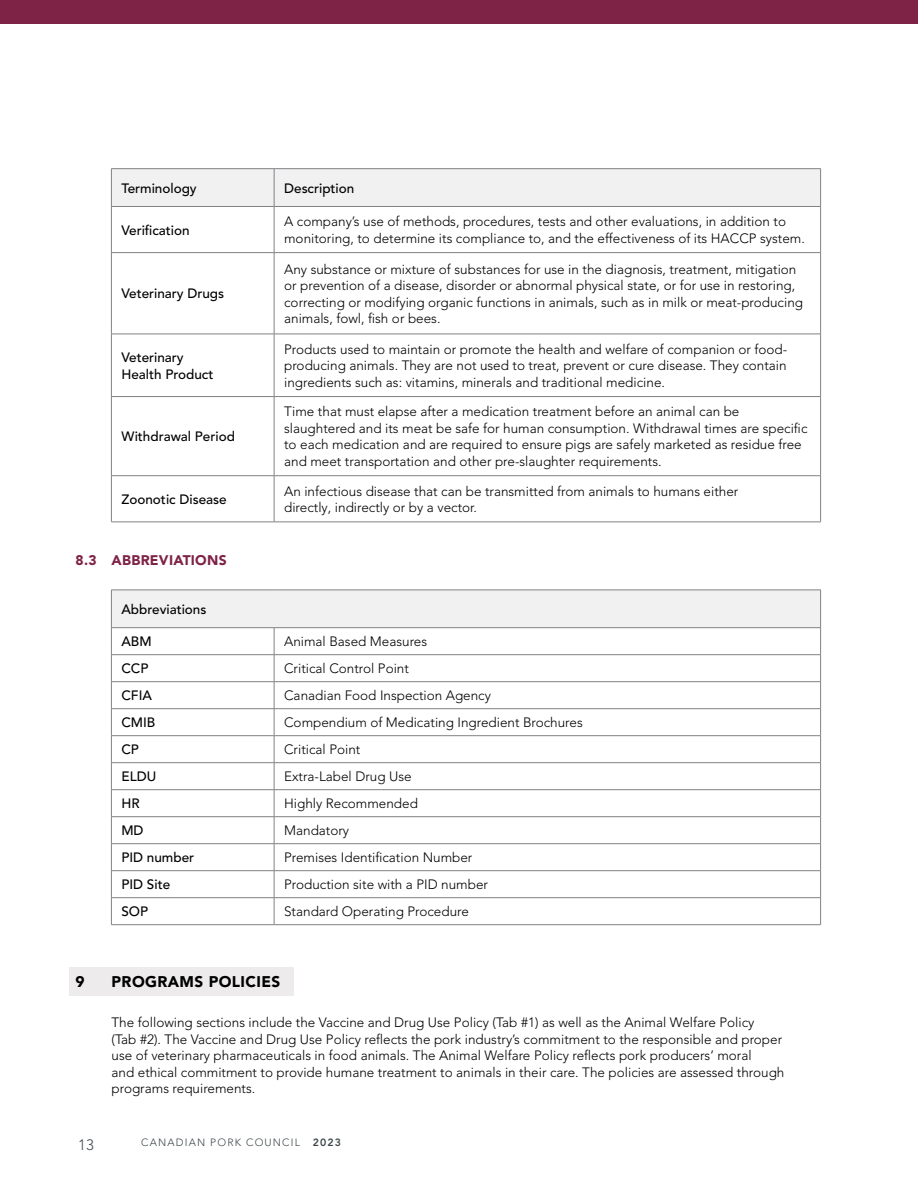
<style>
.page{position:relative;width:918px;height:1188px;background:#fff}
.page>*{position:absolute;margin:0;border:0;box-sizing:border-box;transform-origin:0 0}
.t1{font:900 15.3px "Avenir LT Pro";letter-spacing:.025em;color:#000}
.t2{font:300 15px "Avenir LT Pro";color:#3f494d}
.t3{font:900 13.8px "Avenir LT Pro";letter-spacing:.02em;color:#7e2346}
.t4{font:300 13.5px/16.5px "Avenir LT Pro";color:#000}
.t5{font:500 13.5px/16.5px "Avenir LT Pro";color:#000}
.t6{font:300 10.5px "Avenir LT Pro";letter-spacing:.11em;color:#3f494d}
.s1{font-weight:800}
</style>
<div class="page">
<div style="left:0;top:0;width:918px;height:24px;background:#7e2346"></div>
<div style="left:69px;top:967px;width:224px;height:29px;background:#edebec"></div>
<div style="left:112px;top:169px;width:708px;height:37px;background:#f1f1f2"></div>
<hr style="left:111px;top:168px;width:163px;height:1px;background:#808285">
<hr style="left:111px;top:169px;width:1px;height:37px;background:#808285">
<hr style="left:274px;top:168px;width:547px;height:1px;background:#808285">
<hr style="left:274px;top:169px;width:1px;height:37px;background:#808285">
<hr style="left:820px;top:169px;width:1px;height:37px;background:#808285">
<hr style="left:111px;top:206px;width:163px;height:1px;background:#808285">
<hr style="left:111px;top:207px;width:1px;height:45px;background:#808285">
<hr style="left:274px;top:206px;width:547px;height:1px;background:#808285">
<hr style="left:274px;top:207px;width:1px;height:45px;background:#808285">
<hr style="left:820px;top:207px;width:1px;height:45px;background:#808285">
<hr style="left:111px;top:252px;width:163px;height:1px;background:#808285">
<hr style="left:111px;top:253px;width:1px;height:81px;background:#808285">
<hr style="left:274px;top:252px;width:547px;height:1px;background:#808285">
<hr style="left:274px;top:253px;width:1px;height:81px;background:#808285">
<hr style="left:820px;top:253px;width:1px;height:81px;background:#808285">
<hr style="left:111px;top:334px;width:163px;height:1px;background:#808285">
<hr style="left:111px;top:334px;width:1px;height:62px;background:#808285">
<hr style="left:274px;top:334px;width:547px;height:1px;background:#808285">
<hr style="left:274px;top:334px;width:1px;height:62px;background:#808285">
<hr style="left:820px;top:334px;width:1px;height:62px;background:#808285">
<hr style="left:111px;top:396px;width:163px;height:1px;background:#808285">
<hr style="left:111px;top:397px;width:1px;height:79px;background:#808285">
<hr style="left:274px;top:396px;width:547px;height:1px;background:#808285">
<hr style="left:274px;top:397px;width:1px;height:79px;background:#808285">
<hr style="left:820px;top:397px;width:1px;height:79px;background:#808285">
<hr style="left:111px;top:475px;width:163px;height:1px;background:#808285">
<hr style="left:111px;top:476px;width:1px;height:46px;background:#808285">
<hr style="left:274px;top:475px;width:547px;height:1px;background:#808285">
<hr style="left:274px;top:476px;width:1px;height:46px;background:#808285">
<hr style="left:820px;top:476px;width:1px;height:46px;background:#808285">
<hr style="left:111px;top:522px;width:163px;height:1px;background:#808285">
<hr style="left:274px;top:522px;width:547px;height:1px;background:#808285">
<div style="left:111px;top:590px;width:710px;height:38px;background:#f1f1f2"></div>
<hr style="left:111px;top:590px;width:163px;height:1px;background:#808285">
<hr style="left:111px;top:590px;width:1px;height:37px;background:#808285">
<hr style="left:274px;top:590px;width:547px;height:1px;background:#808285">
<hr style="left:820px;top:590px;width:1px;height:37px;background:#808285">
<hr style="left:111px;top:627px;width:163px;height:1px;background:#808285">
<hr style="left:274px;top:627px;width:547px;height:1px;background:#808285">
<hr style="left:111px;top:654px;width:163px;height:1px;background:#808285">
<hr style="left:274px;top:654px;width:547px;height:1px;background:#808285">
<hr style="left:111px;top:681px;width:163px;height:1px;background:#808285">
<hr style="left:274px;top:681px;width:547px;height:1px;background:#808285">
<hr style="left:111px;top:708px;width:163px;height:1px;background:#808285">
<hr style="left:274px;top:708px;width:547px;height:1px;background:#808285">
<hr style="left:111px;top:735px;width:163px;height:1px;background:#808285">
<hr style="left:274px;top:735px;width:547px;height:1px;background:#808285">
<hr style="left:111px;top:762px;width:163px;height:1px;background:#808285">
<hr style="left:274px;top:762px;width:547px;height:1px;background:#808285">
<hr style="left:111px;top:789px;width:163px;height:1px;background:#808285">
<hr style="left:274px;top:789px;width:547px;height:1px;background:#808285">
<hr style="left:111px;top:816px;width:163px;height:1px;background:#808285">
<hr style="left:274px;top:816px;width:547px;height:1px;background:#808285">
<hr style="left:111px;top:843px;width:163px;height:1px;background:#808285">
<hr style="left:274px;top:843px;width:547px;height:1px;background:#808285">
<hr style="left:111px;top:870px;width:163px;height:1px;background:#808285">
<hr style="left:274px;top:870px;width:547px;height:1px;background:#808285">
<hr style="left:111px;top:897px;width:163px;height:1px;background:#808285">
<svg style="left:111px;top:628px;width:1px;height:296px"></svg>
<hr style="left:274px;top:897px;width:547px;height:1px;background:#808285">
<svg style="left:274px;top:628px;width:1px;height:296px"></svg>
<svg style="left:820px;top:628px;width:1px;height:296px"></svg>
<hr style="left:111px;top:924px;width:163px;height:1px;background:#808285">
<hr style="left:274px;top:924px;width:547px;height:1px;background:#808285">
<p class="t5" style="left:121px;top:180px;width:77px">Terminology</p>
<p class="t5" style="left:284px;top:180px;width:72px">Description</p>
<p class="t5" style="left:121px;top:222px;width:70px">Verification</p>
<p class="t4" style="left:284px;top:214px;width:522px">A company’s use of methods, procedures, tests and other evaluations, in addition to monitoring, to determine its compliance to, and the effectiveness of its HACCP system.</p>
<p class="t5" style="left:121px;top:286px;width:104px">Veterinary Drugs</p>
<p class="t4" style="left:284px;top:261px;width:520px">Any substance or mixture of substances for use in the diagnosis, treatment, mitigation or prevention of a disease, disorder or abnormal physical state, or for use in restoring, correcting or modifying organic functions in animals, such as in milk or meat-producing animals, fowl, fish or bees.</p>
<p class="t5" style="left:121px;top:349px;width:94px">Veterinary<br>Health Product</p>
<p class="t4" style="left:284px;top:341px;width:505px;text-align:justify">Products used to maintain or promote the health and welfare of companion or food&shy;producing animals. They are not used to treat, prevent or cure disease. They contain ingredients such as: vitamins, minerals and traditional medicine.</p>
<p class="t5" style="left:121px;top:429px;width:115px">Withdrawal Period</p>
<p class="t4" style="left:284px;top:404px;width:525px">Time that must elapse after a medication treatment before an animal can be slaughtered and its meat be safe for human consumption. Withdrawal times are specific to each medication and are required to ensure pigs are safely marketed as residue free and meet transportation and other pre-slaughter requirements.</p>
<p class="t5" style="left:121px;top:491px;width:107px">Zoonotic Disease</p>
<p class="t4" style="left:284px;top:483px;width:456px">An infectious disease that can be transmitted from animals to humans either directly, indirectly or by a vector.</p>
<p class="t3" style="left:76px;top:552px;width:153px">8.3 ABBREVIATIONS</p>
<p class="t5" style="left:121px;top:601px;width:87px">Abbreviations</p>
<p class="t5" style="left:121px;top:634px;width:32px">ABM</p>
<p class="t4" style="left:284px;top:633px;width:145px">Animal Based Measures</p>
<p class="t5" style="left:121px;top:661px;width:29px">CCP</p>
<p class="t4" style="left:284px;top:660px;width:126px">Critical Control Point</p>
<p class="t5" style="left:121px;top:688px;width:32px">CFIA</p>
<p class="t4" style="left:284px;top:687px;width:208px">Canadian Food Inspection Agency</p>
<p class="t5" style="left:121px;top:715px;width:35px">CMIB</p>
<p class="t4" style="left:284px;top:714px;width:300px">Compendium of Medicating Ingredient Brochures</p>
<p class="t5" style="left:121px;top:742px;width:19px">CP</p>
<p class="t4" style="left:284px;top:741px;width:78px">Critical Point</p>
<p class="t5" style="left:121px;top:769px;width:36px">ELDU</p>
<p class="t4" style="left:284px;top:768px;width:129px">Extra-Label Drug Use</p>
<p class="t5" style="left:121px;top:796px;width:20px">HR</p>
<p class="t4" style="left:284px;top:795px;width:135px">Highly Recommended</p>
<p class="t5" style="left:121px;top:823px;width:24px">MD</p>
<p class="t4" style="left:284px;top:822px;width:67px">Mandatory</p>
<p class="t5" style="left:121px;top:850px;width:74px">PID number</p>
<p class="t4" style="left:284px;top:849px;width:190px">Premises Identification Number</p>
<p class="t5" style="left:121px;top:877px;width:50px">PID Site</p>
<p class="t4" style="left:284px;top:876px;width:205px">Production site with a PID number</p>
<p class="t5" style="left:121px;top:904px;width:28px">SOP</p>
<p class="t4" style="left:284px;top:903px;width:186px">Standard Operating Procedure</p>
<p class="t1" style="left:76px;top:973px;width:11px">9</p>
<p class="t1" style="left:112px;top:973px;width:170px">PROGRAMS POLICIES</p>
<p class="t4" style="left:112px;top:1015px;width:674px">The following sections include the Vaccine and Drug Use Policy (Tab #1) as well as the Animal Welfare Policy<br>(Tab #2). The Vaccine and Drug Use Policy reflects the pork industry’s commitment to the responsible and proper use of veterinary pharmaceuticals in food animals. The Animal Welfare Policy reflects pork producers’ moral<br>and ethical commitment to provide humane treatment to animals in their care. The policies are assessed through programs requirements.</p>
<p class="t2" style="left:78px;top:1136px;width:17px">13</p>
<p class="t6" style="left:141px;top:1136px;width:201px">CANADIAN PORK COUNCIL <span class="s1">2023</span></p>
</div>
